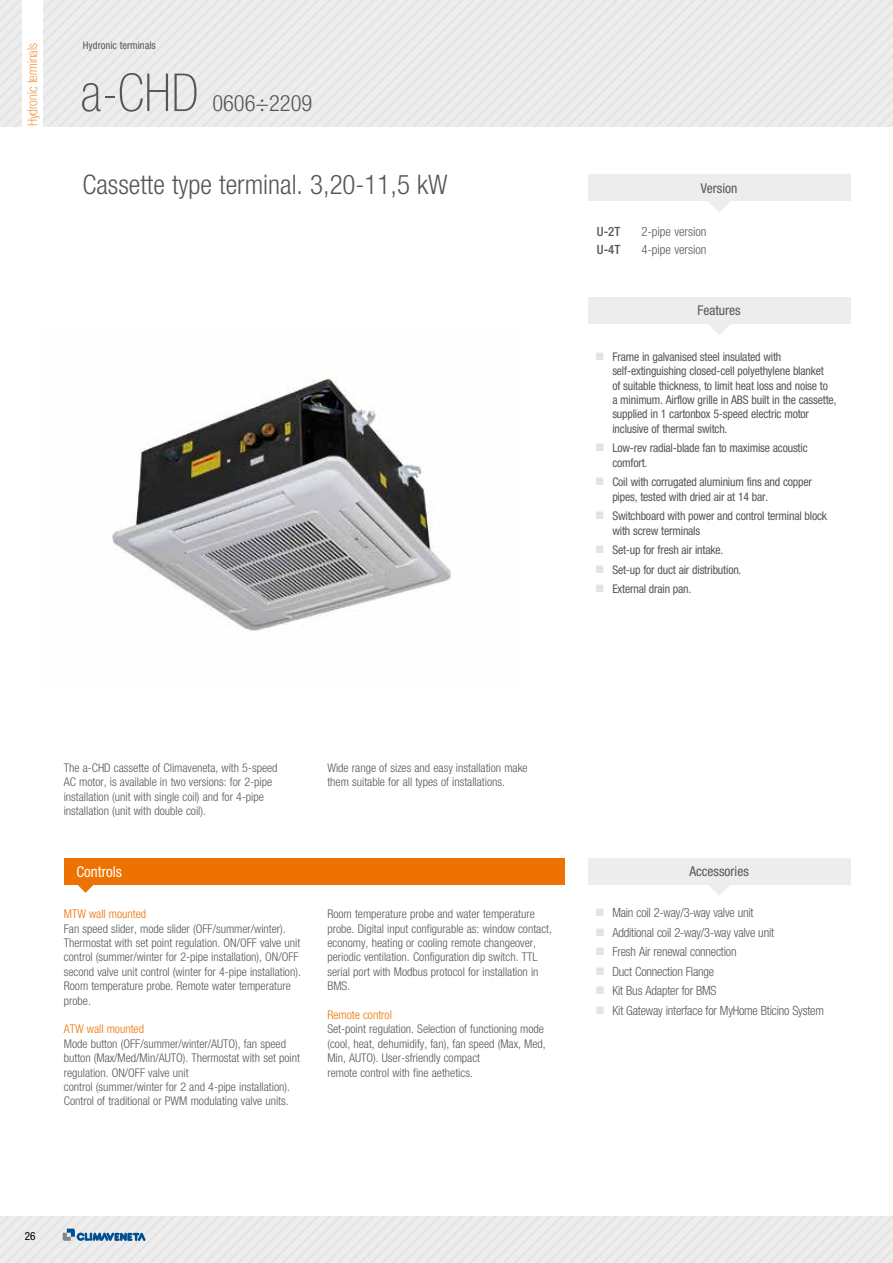
<style>
.page{position:relative;width:893px;height:1263px;background:#fff}
.page>*{position:absolute;margin:0;border:0;box-sizing:border-box;transform-origin:0 0}
.t1{font:100 condensed 52.5px "Helvetica Neue LT Std";color:#575756}
.t2{font:300 condensed 27px "Helvetica Neue LT Std";color:#575756}
.t3{font:300 condensed 22.5px "Helvetica Neue LT Std";color:#575756}
.t4{font:condensed 15px "Helvetica Neue LT Std";color:#fff}
.t5{font:condensed 13.5px "Helvetica Neue LT Std";color:#575756}
.t6{font:100 condensed 13.5px "Helvetica Neue LTW1 G";color:#ee7201}
.t7{font:300 condensed 12.75px "Helvetica Neue LT Std";letter-spacing:-.015em;color:#575756}
.t8{font:500 condensed 12.75px "Helvetica Neue LT Std";color:#575756}
.t9{font:300 condensed 12px/14.4px "Helvetica Neue LT Std";color:#575756}
.t10{font:condensed 12px/14.4px "Helvetica Neue LT Std";letter-spacing:-.015em;color:#575756}
.t11{font:300 condensed 12px "Helvetica Neue LT Std";color:#ee7201}
.t12{font:condensed 11.25px "Helvetica Neue LT Std";color:#000}
.t13{font:condensed 10.5px "Helvetica Neue LT Std";color:#575756}
.s1{color:#e3e3e3}
</style>
<div class="page">
<svg style="left:0;top:0;width:893px;height:126px;background:#eaeaea"></svg>
<svg style="left:0;top:1216px;width:893px;height:47px;background:#e7e8e9"></svg>
<div style="left:22px;top:0;width:21px;height:126px;background:#fff"></div>
<img style="left:112px;top:378px;width:339px;height:253px">
<svg style="left:77px;top:884px;width:18px;height:9px"></svg>
<svg style="left:707px;top:884px;width:24px;height:12px"></svg>
<div style="left:64px;top:858px;width:501px;height:26px;background:#ee7201"></div>
<div style="left:588px;top:858px;width:262px;height:26px;background:#ededed"></div>
<svg style="left:709px;top:324px;width:21px;height:11px"></svg>
<div style="left:588px;top:297px;width:262px;height:27px;background:#ededed"></div>
<svg style="left:709px;top:201px;width:21px;height:11px"></svg>
<div style="left:588px;top:174px;width:262px;height:27px;background:#ededed"></div>
<p class="t6" style="left:25px;top:126px;width:84px;rotate:-90deg">Hydronic terminals</p>
<p class="t13" style="left:83px;top:39px;width:74px">Hydronic terminals</p>
<h1 class="t1" style="left:81px;top:63px;width:119px">a-CHD</h1>
<h3 class="t3" style="left:212px;top:90px;width:101px">0606÷2209</h3>
<h2 class="t2" style="left:82px;top:169px;width:367px">Cassette type terminal. 3,20-11,5 kW</h2>
<p class="t5" style="left:701px;top:180px;width:38px">Version</p>
<p class="t8" style="left:597px;top:224px;width:25px">U-2T</p>
<p class="t7" style="left:642px;top:224px;width:66px">2-pipe version</p>
<p class="t8" style="left:597px;top:242px;width:25px">U-4T</p>
<p class="t7" style="left:642px;top:242px;width:66px">4-pipe version</p>
<p class="t5" style="left:697px;top:303px;width:45px">Features</p>
<p class="t10" style="left:612px;top:349px;width:226px;text-indent:-17px"><span class="s1">■</span> Frame in galvanised steel insulated with self-extinguishing closed-cell polyethylene blanket<br>of suitable thickness, to limit heat loss and noise to<br>a minimum. Airflow grille in ABS built in the cassette, supplied in 1 cartonbox 5-speed electric motor inclusive of thermal switch.</p>
<p class="t10" style="left:612px;top:441px;width:197px;text-indent:-17px"><span class="s1">■</span> Low-rev radial-blade fan to maximise acoustic comfort.</p>
<p class="t10" style="left:612px;top:475px;width:201px;text-indent:-17px"><span class="s1">■</span> Coil with corrugated aluminium fins and copper pipes, tested with dried air at 14 bar.</p>
<p class="t10" style="left:612px;top:509px;width:216px;text-indent:-17px"><span class="s1">■</span> Switchboard with power and control terminal block with screw terminals</p>
<p class="t10" style="left:595px;top:543px;width:130px"><span class="s1">■</span> Set-up for fresh air intake.</p>
<p class="t10" style="left:595px;top:562px;width:148px"><span class="s1">■</span> Set-up for duct air distribution.</p>
<p class="t10" style="left:595px;top:582px;width:98px"><span class="s1">■</span> External drain pan.</p>
<p class="t9" style="left:64px;top:760px;width:215px">The a-CHD cassette of Climaveneta, with 5-speed AC motor, is available in two versions: for 2-pipe installation (unit with single coil) and for 4-pipe installation (unit with double coil).</p>
<p class="t9" style="left:327px;top:760px;width:202px">Wide range of sizes and easy installation make them suitable for all types of installations.</p>
<p class="t4" style="left:77px;top:862px;width:47px">Controls</p>
<p class="t5" style="left:689px;top:863px;width:61px">Accessories</p>
<p class="t11" style="left:64px;top:907px;width:84px">MTW wall mounted</p>
<p class="t9" style="left:64px;top:921px;width:239px">Fan speed slider, mode slider (OFF/summer/winter).<br>Thermostat with set point regulation. ON/OFF valve unit control (summer/winter for 2-pipe installation), ON/OFF second valve unit control (winter for 4-pipe installation).<br>Room temperature probe. Remote water temperature probe.</p>
<p class="t11" style="left:64px;top:1022px;width:82px">ATW wall mounted</p>
<p class="t9" style="left:64px;top:1036px;width:238px">Mode button (OFF/summer/winter/AUTO), fan speed button (Max/Med/Min/AUTO). Thermostat with set point regulation. ON/OFF valve unit<br>control (summer/winter for 2 and 4-pipe installation).<br>Control of traditional or PWM modulating valve units.</p>
<p class="t9" style="left:327px;top:907px;width:226px">Room temperature probe and water temperature probe. Digital input configurable as: window contact, economy, heating or cooling remote changeover, periodic ventilation. Configuration dip switch. TTL serial port with Modbus protocol for installation in BMS.</p>
<p class="t11" style="left:327px;top:1008px;width:66px">Remote control</p>
<p class="t9" style="left:327px;top:1022px;width:220px">Set-point regulation. Selection of functioning mode (cool, heat, dehumidify, fan), fan speed (Max, Med, Min, AUTO). User-sfriendly compact<br>remote control with fine aethetics.</p>
<p class="t7" style="left:595px;top:905px;width:160px"><span class="s1">■</span> Main coil 2-way/3-way valve unit</p>
<p class="t7" style="left:595px;top:925px;width:180px"><span class="s1">■</span> Additional coil 2-way/3-way valve unit</p>
<p class="t7" style="left:595px;top:944px;width:143px"><span class="s1">■</span> Fresh Air renewal connection</p>
<p class="t7" style="left:595px;top:964px;width:120px"><span class="s1">■</span> Duct Connection Flange</p>
<p class="t7" style="left:595px;top:983px;width:123px"><span class="s1">■</span> Kit Bus Adapter for BMS</p>
<p class="t7" style="left:595px;top:1003px;width:230px"><span class="s1">■</span> Kit Gateway interface for MyHome Bticino System</p>
<p class="t12" style="left:25px;top:1229px;width:12px">26</p>
</div>
